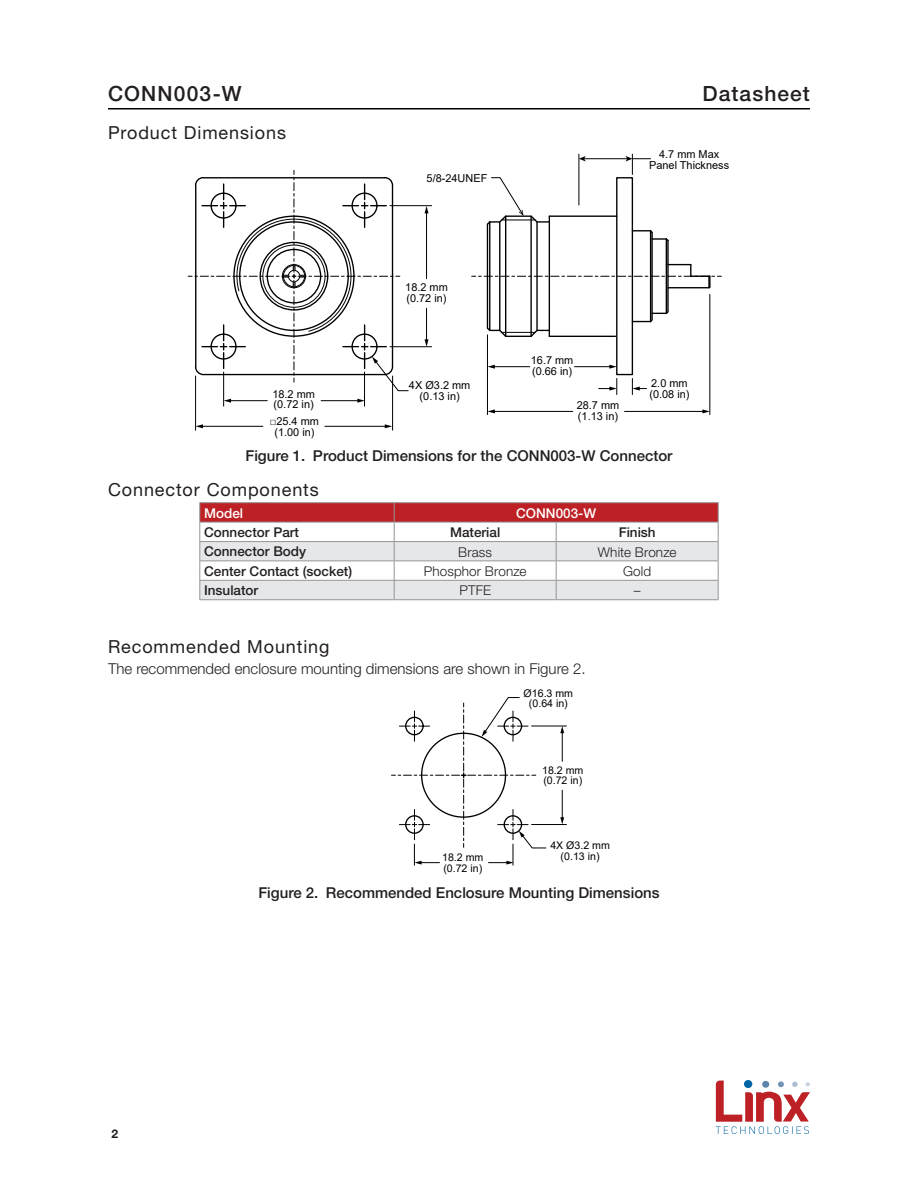
<style>
.page{position:relative;width:918px;height:1188px;background:#fff}
.page>*{position:absolute;margin:0;border:0;box-sizing:border-box;transform-origin:0 0}
.t1{font:500 21px "Helvetica Neue";letter-spacing:.05em;color:#231f20}
.Header_-_Normal{font:18px "Helvetica Neue";letter-spacing:.05em;color:#231f20}
.t2{font:500 15px "Helvetica Neue";color:#231f20}
.Body_Copy{font:300 15px "Helvetica Neue";color:#231f20}
.Table_Headers_-_Left{font:500 13.5px "Helvetica Neue";color:#231f20}
.Table_Data{font:300 13.5px "Helvetica Neue";letter-spacing:.01em;color:#231f20}
.Table_Headers_-_Inve{font:500 13.5px "Helvetica Neue";color:#fff}
.Table_Headers{font:500 13.5px "Helvetica Neue";color:#231f20}
.t3{font:700 12px "Helvetica Neue";color:#231f20}
.t4{font:10.95px/10.9px "Arial";color:#000}
.t5{font:10.65px/10.6px "Arial";color:#000}
</style>
<div class="page">
<hr style="left:108px;top:108px;width:702px;height:2px;background:#000">
<svg style="left:716px;top:1081px;width:94px;height:53px"></svg>
<div style="left:762px;top:1081px;width:7px;height:7px;background:#5b86aa;border-radius:50%"></div>
<div style="left:744px;top:1080px;width:8px;height:8px;background:#0065a4;border-radius:50%"></div>
<svg style="left:187px;top:153px;width:535px;height:278px"></svg>
<div style="left:616px;top:177px;width:17px;height:198px;border:1px solid #000"></div>
<hr style="left:223px;top:372px;width:1px;height:34px;background:#000">
<hr style="left:364px;top:372px;width:1px;height:34px;background:#000">
<hr style="left:426px;top:212px;width:1px;height:67px;background:#000">
<svg style="left:425px;top:206px;width:4px;height:7px"></svg>
<hr style="left:426px;top:308px;width:1px;height:33px;background:#000">
<svg style="left:425px;top:339px;width:4px;height:7px"></svg>
<hr style="left:390px;top:205px;width:42px;height:1px;background:#000">
<hr style="left:390px;top:346px;width:42px;height:1px;background:#000">
<svg style="left:188px;top:170px;width:221px;height:221px"></svg>
<hr style="left:230px;top:400px;width:37px;height:1px;background:#000">
<svg style="left:224px;top:399px;width:7px;height:4px"></svg>
<hr style="left:195px;top:376px;width:1px;height:54px;background:#000">
<hr style="left:392px;top:376px;width:1px;height:54px;background:#000">
<hr style="left:202px;top:426px;width:61px;height:1px;background:#000">
<svg style="left:196px;top:424px;width:7px;height:4px"></svg>
<hr style="left:321px;top:400px;width:38px;height:1px;background:#000">
<svg style="left:357px;top:399px;width:7px;height:4px"></svg>
<hr style="left:325px;top:426px;width:61px;height:1px;background:#000">
<svg style="left:385px;top:424px;width:7px;height:4px"></svg>
<hr style="left:487px;top:335px;width:1px;height:80px;background:#000">
<hr style="left:709px;top:294px;width:1px;height:121px;background:#000">
<hr style="left:494px;top:366px;width:36px;height:1px;background:#000">
<svg style="left:488px;top:365px;width:7px;height:4px"></svg>
<hr style="left:575px;top:366px;width:36px;height:1px;background:#000">
<svg style="left:609px;top:365px;width:8px;height:4px"></svg>
<hr style="left:494px;top:411px;width:79px;height:1px;background:#000">
<svg style="left:488px;top:409px;width:7px;height:4px"></svg>
<hr style="left:625px;top:411px;width:79px;height:1px;background:#000">
<svg style="left:702px;top:409px;width:8px;height:4px"></svg>
<svg style="left:632px;top:378px;width:15px;height:17px"></svg>
<svg style="left:599px;top:378px;width:18px;height:17px"></svg>
<svg style="left:472px;top:154px;width:249px;height:184px"></svg>
<hr style="left:199px;top:502px;width:195px;height:1px;background:#939598">
<hr style="left:394px;top:502px;width:162px;height:1px;background:#939598">
<hr style="left:556px;top:502px;width:163px;height:1px;background:#939598">
<svg style="left:199px;top:503px;width:520px;height:97px"></svg>
<hr style="left:199px;top:599px;width:196px;height:1px;background:#939598">
<svg style="left:560px;top:790px;width:4px;height:34px"></svg>
<svg style="left:560px;top:727px;width:4px;height:34px"></svg>
<hr style="left:532px;top:726px;width:34px;height:1px;background:#000">
<hr style="left:532px;top:824px;width:34px;height:1px;background:#000">
<svg style="left:391px;top:697px;width:156px;height:168px"></svg>
<h1 class="t1" style="left:108px;top:81px;width:135px">CONN003-W</h1>
<h1 class="t1" style="left:703px;top:81px;width:109px">Datasheet</h1>
<p class="Header_-_Normal" style="left:108px;top:122px;width:180px">Product Dimensions</p>
<p class="t4" style="left:272px;top:388px;width:44px">18.2 mm (0.72 in)</p>
<p class="t4" style="left:270px;top:416px;width:51px;text-align:center">□25.4 mm (1.00 in)</p>
<p class="t4" style="left:427px;top:173px;width:62px">5/8-24UNEF</p>
<p class="t4" style="left:405px;top:282px;width:44px">18.2 mm (0.72 in)</p>
<p class="t4" style="left:409px;top:379px;width:63px;text-align:center">4X Ø3.2 mm (0.13 in)</p>
<p class="t4" style="left:649px;top:149px;width:82px;text-align:center">4.7 mm Max<br>Panel Thickness</p>
<p class="t4" style="left:531px;top:355px;width:44px">16.7 mm (0.66 in)</p>
<p class="t4" style="left:577px;top:399px;width:44px">28.7 mm (1.13 in)</p>
<p class="t4" style="left:649px;top:378px;width:42px">2.0 mm (0.08 in)</p>
<p class="t2" style="left:245px;top:447px;width:429px">Figure 1. Product Dimensions for the CONN003-W Connector</p>
<p class="Header_-_Normal" style="left:108px;top:479px;width:212px">Connector Components</p>
<p class="Table_Headers_-_Inve" style="left:204px;top:505px;width:41px">Model</p>
<p class="Table_Headers_-_Inve" style="left:516px;top:505px;width:82px">CONN003-W</p>
<p class="Table_Headers_-_Left" style="left:204px;top:524px;width:97px">Connector Part</p>
<p class="Table_Headers" style="left:450px;top:524px;width:52px">Material</p>
<p class="Table_Headers" style="left:619px;top:524px;width:39px">Finish</p>
<p class="Table_Headers_-_Left" style="left:204px;top:544px;width:104px">Connector Body</p>
<p class="Table_Data" style="left:458px;top:543px;width:35px">Brass</p>
<p class="Table_Data" style="left:598px;top:543px;width:80px">White Bronze</p>
<p class="Table_Headers_-_Left" style="left:204px;top:563px;width:150px">Center Contact (socket)</p>
<p class="Table_Data" style="left:424px;top:563px;width:104px">Phosphor Bronze</p>
<p class="Table_Data" style="left:623px;top:563px;width:30px">Gold</p>
<p class="Table_Headers_-_Left" style="left:204px;top:582px;width:56px">Insulator</p>
<p class="Table_Data" style="left:459px;top:582px;width:33px">PTFE</p>
<p class="Table_Data" style="left:634px;top:582px;width:8px">–</p>
<p class="t4" style="left:288px;top:562px;width:42px">(0.64 in)</p>
<p class="Header_-_Normal" style="left:108px;top:636px;width:223px">Recommended Mounting</p>
<p class="Body_Copy" style="left:108px;top:660px;width:479px">The recommended enclosure mounting dimensions are shown in Figure 2.</p>
<p class="t4" style="left:303px;top:641px;width:42px">(0.72 in)</p>
<p class="t5" style="left:524px;top:688px;width:51px;text-align:center">Ø16.3 mm (0.64 in)</p>
<p class="t5" style="left:442px;top:852px;width:43px">18.2 mm (0.72 in)</p>
<p class="t5" style="left:542px;top:764px;width:43px">18.2 mm (0.72 in)</p>
<p class="t5" style="left:550px;top:840px;width:61px;text-align:center">4X Ø3.2 mm (0.13 in)</p>
<p class="t3" style="left:111px;top:1126px;width:8px">2</p>
<p class="t2" style="left:258px;top:884px;width:403px">Figure 2. Recommended Enclosure Mounting Dimensions</p>
</div>
